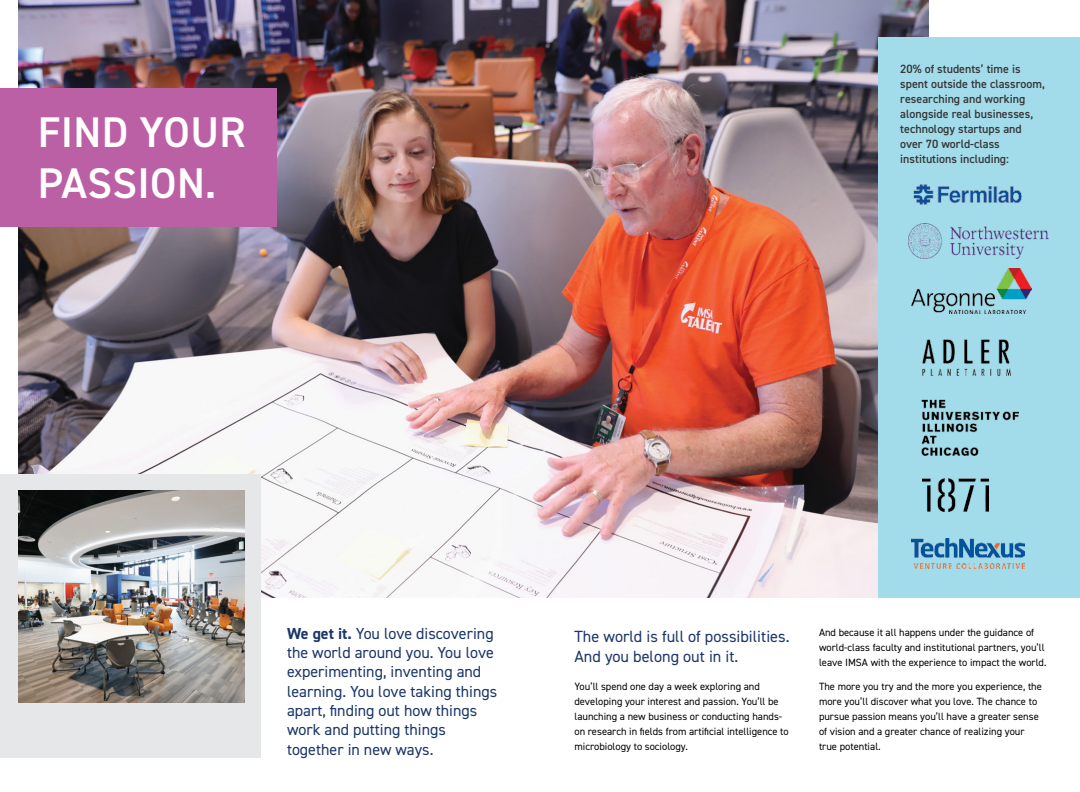
<style>
.page{position:relative;width:1080px;height:792px;background:#fff}
.page>*{position:absolute;margin:0;border:0;box-sizing:border-box;transform-origin:0 0}
.t1{font:600 43px/51px "DIN2014";letter-spacing:.01em;color:#fff}
.t2{font:16.2px/20px "DIN2014";color:#1b3769}
.t3{font:16px/19.4px "DIN2014";color:#1b3769}
.t4{font:600 12px/15px "DIN2014";color:#383839}
.t5{font:10.5px/15px "DIN2014";color:#000}
.s1{font-weight:700}
</style>
<div class="page">
<img style="left:18px;top:0;width:911px;height:598px">
<div style="left:0;top:475px;width:261px;height:283px;background:#e6e7e8"></div>
<div style="left:878px;top:37px;width:202px;height:561px;background:#a2dceb"></div>
<div style="left:0;top:88px;width:276px;height:138px;background:#bb60a5"></div>
<img style="left:922px;top:339px;width:89px;height:38px">
<img style="left:909px;top:223px;width:139px;height:35px">
<img style="left:913px;top:184px;width:109px;height:21px">
<img style="left:912px;top:269px;width:119px;height:45px">
<img style="left:922px;top:400px;width:97px;height:55px">
<img style="left:911px;top:539px;width:114px;height:29px">
<img style="left:923px;top:479px;width:65px;height:32px">
<img style="left:18px;top:490px;width:226px;height:213px">
<h1 class="t1" style="left:38px;top:106px;width:210px">FIND YOUR<br>PASSION.</h1>
<p class="t4" style="left:900px;top:61px;width:146px">20% of students’ time is spent outside the classroom, researching and working alongside real businesses, technology startups and over 70 world-class institutions including:</p>
<h3 class="t3" style="left:287px;top:623px;width:212px"><span class="s1">We get it.</span> You love discovering the world around you. You love experimenting, inventing and learning. You love taking things apart, finding out how things work and putting things together in new ways.</h3>
<h2 class="t2" style="left:574px;top:626px;width:217px">The world is full of possibilities.<br>And you belong out in it.</h2>
<p class="t5" style="left:574px;top:679px;width:216px">You’ll spend one day a week exploring and developing your interest and passion. You’ll be launching a new business or conducting hands&shy;on research in fields from artificial intelligence to microbiology to sociology.</p>
<p class="t5" style="left:819px;top:625px;width:229px">And because it all happens under the guidance of world-class faculty and institutional partners, you’ll leave IMSA with the experience to impact the world.</p>
<p class="t5" style="left:819px;top:679px;width:224px">The more you try and the more you experience, the more you’ll discover what you love. The chance to pursue passion means you’ll have a greater sense of vision and a greater chance of realizing your true potential.</p>
</div>
